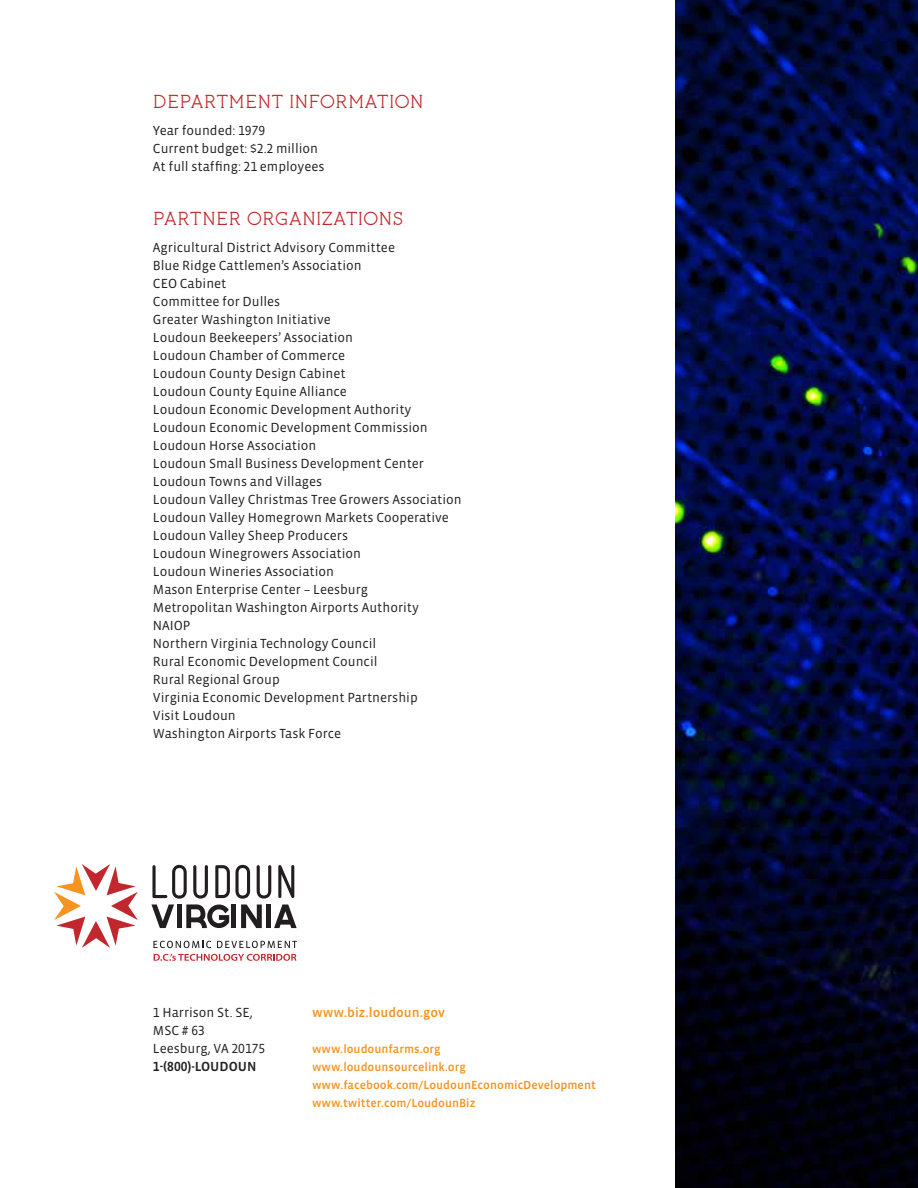
<style>
.page{position:relative;width:918px;height:1188px;background:#fff}
.page>*{position:absolute;margin:0;border:0;box-sizing:border-box;transform-origin:0 0}
.t1{font:18px "pironv 2";color:#c1272c}
.t2{font:13.5px/18px "Vista Sans OT";color:#221e1f}
.t3{font:500 13.5px "Vista Sans OT";color:#f79421}
.t4{font:500 13.5px "Vista Sans OT";color:#221e1f}
.t5{font:500 12px/18px "Vista Sans OT";color:#f79421}
</style>
<div class="page">
<svg style="left:151px;top:865px;width:146px;height:63px"></svg>
<svg style="left:153px;top:941px;width:58px;height:7px"></svg>
<svg style="left:217px;top:941px;width:80px;height:7px"></svg>
<svg style="left:54px;top:864px;width:84px;height:84px"></svg>
<svg style="left:154px;top:954px;width:142px;height:7px"></svg>
<img style="left:675px;top:0;width:243px;height:1188px">
<h1 class="t1" style="left:153px;top:91px;width:272px">DEPARTMENT INFORMATION</h1>
<p class="t2" style="left:153px;top:122px;width:173px">Year founded: 1979<br>Current budget: $2.2 million<br>At full staffing: 21 employees</p>
<h1 class="t1" style="left:153px;top:208px;width:252px">PARTNER ORGANIZATIONS</h1>
<p class="t2" style="left:153px;top:239px;width:310px">Agricultural District Advisory Committee<br>Blue Ridge Cattlemen’s Association<br>CEO Cabinet<br>Committee for Dulles<br>Greater Washington Initiative<br>Loudoun Beekeepers’ Association<br>Loudoun Chamber of Commerce<br>Loudoun County Design Cabinet<br>Loudoun County Equine Alliance<br>Loudoun Economic Development Authority<br>Loudoun Economic Development Commission<br>Loudoun Horse Association<br>Loudoun Small Business Development Center<br>Loudoun Towns and Villages<br>Loudoun Valley Christmas Tree Growers Association<br>Loudoun Valley Homegrown Markets Cooperative<br>Loudoun Valley Sheep Producers<br>Loudoun Winegrowers Association<br>Loudoun Wineries Association<br>Mason Enterprise Center – Leesburg<br>Metropolitan Washington Airports Authority<br>NAIOP<br>Northern Virginia Technology Council<br>Rural Economic Development Council<br>Rural Regional Group<br>Virginia Economic Development Partnership<br>Visit Loudoun<br>Washington Airports Task Force</p>
<p class="t2" style="left:153px;top:1004px;width:114px">1 Harrison St. SE,<br>MSC # 63<br>Leesburg, VA 20175</p>
<p class="t4" style="left:153px;top:1060px;width:52px">1-(800)-LOUDOUN</p>
<p class="t3" style="left:312px;top:1006px;width:134px">www.biz.loudoun.gov</p>
<p class="t5" style="left:312px;top:1040px;width:285px">www.loudounfarms.org www.loudounsourcelink.org www.facebook.com/LoudounEconomicDevelopment www.twitter.com/LoudounBiz</p>
</div>
